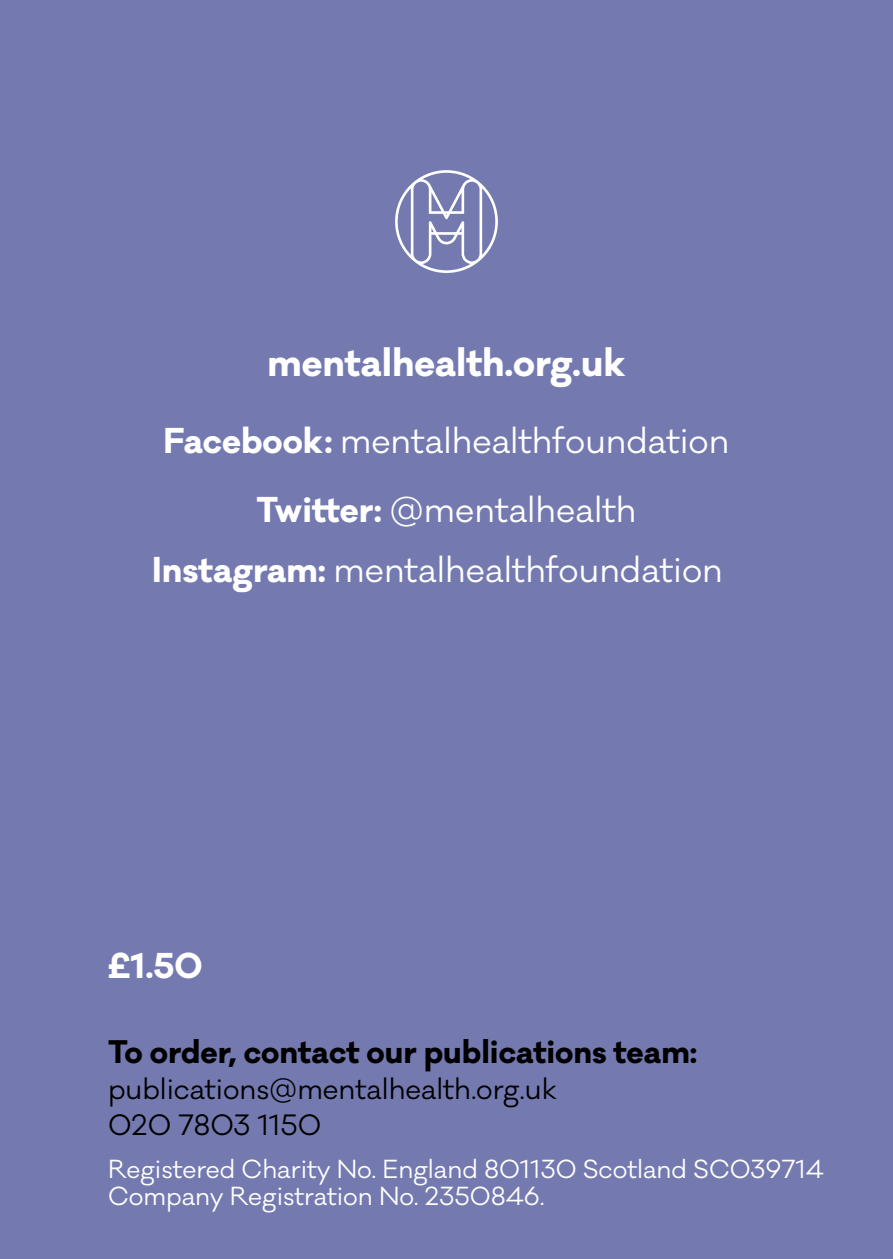
<style>
.page{position:relative;width:893px;height:1259px;background:#747ab0}
.page>*{position:absolute;margin:0;border:0;box-sizing:border-box;transform-origin:0 0}
.t1{font:700 36px "Galano Classic";color:#fff}
.t2{font:33px/68.7px "Galano Classic";color:#fff;text-align:center}
.t3{font:700 33px "Galano Classic";color:#fff}
.t4{font:700 30px "Galano Classic";color:#000}
.t5{font:27px/36px "Galano Classic";color:#000}
.t6{font:24px/27px "Galano Classic";color:#fff}
.s1{font-weight:700}
</style>
<div class="page">
<svg style="left:395px;top:170px;width:103px;height:103px"></svg>
<p class="t1" style="left:267px;top:339px;width:360px">mentalhealth.org.uk</p>
<p class="t2" style="left:164px;top:407px;width:567px"><span class="s1">Facebook:</span> mentalhealthfoundation<br><span class="s1">Twitter:</span> @mentalhealth</p>
<p class="t2" style="left:152px;top:536px;width:572px"><span class="s1">Instagram:</span> mentalhealthfoundation</p>
<p class="t3" style="left:108px;top:943px;width:96px">£1.50</p>
<p class="t4" style="left:108px;top:1032px;width:591px">To order, contact our publications team:</p>
<p class="t5" style="left:108px;top:1071px;width:450px">publications@mentalhealth.org.uk<br>020 7803 1150</p>
<p class="t6" style="left:108px;top:1156px;width:717px">Registered Charity No. England 801130 Scotland SC039714<br>Company Registration No. 2350846.</p>
</div>
